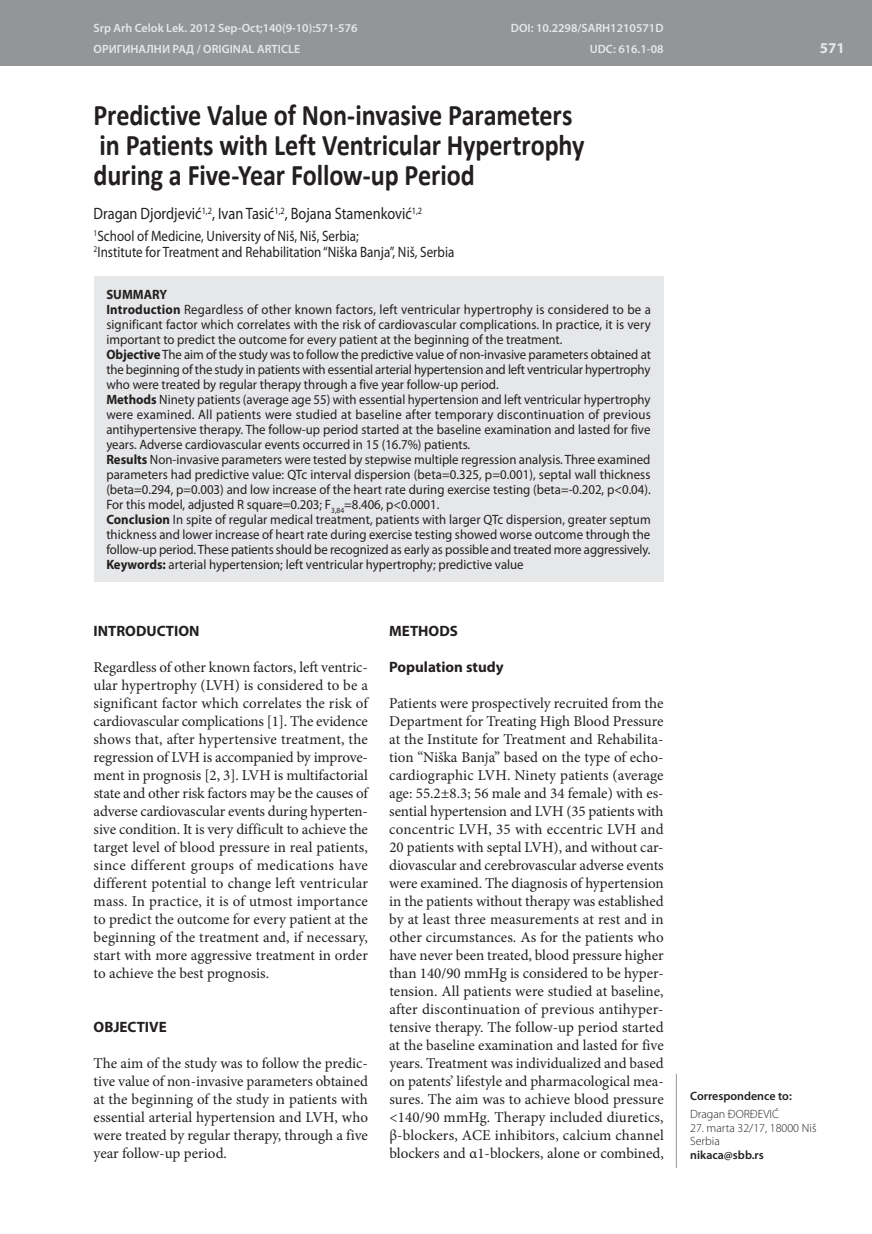
<style>
.page{position:relative;width:872px;height:1234px;background:#fff}
.page>*{position:absolute;margin:0;border:0;box-sizing:border-box;transform-origin:0 0}
.t1{font:700 30px/30px "Calibri";letter-spacing:-.005em;color:#231f20;scale:.87 1}
.t2{font:16.5px "Myriad Pro";color:#231f20;scale:.87 1}
.t3{font:15px/18px "Minion Pro";color:#231f20;text-align:justify}
.t4{font:15px/15.8px "Myriad Pro";color:#231f20;scale:.87 1}
.t5{font:700 15px "Myriad Pro";color:#231f20}
.t6{font:700 15px "Myriad Pro";color:#e6e7e9}
.t7{font:13.5px/15px "Myriad Pro";color:#231f20;scale:.95 1}
.t8{font:600 12px "Myriad Pro";color:#e6e7e9}
.t9{font:300 12px/13.5px "Myriad Pro";color:#231f20}
.t10{font:600 12px "Myriad Pro";color:#231f20}
.s1{font-weight:700}
</style>
<div class="page">
<div style="left:0;top:0;width:872px;height:66px;background:#939598"></div>
<hr style="left:676px;top:1073px;width:1px;height:94px;background:#939598">
<div style="left:94px;top:276px;width:569px;height:305px;background:#e6e7e9"></div>
<p class="t8" style="left:94px;top:20px;width:265px">Srp Arh Celok Lek. 2012 Sep-Oct;140(9-10):571-576</p>
<p class="t8" style="left:511px;top:20px;width:154px">DOI: 10.2298/SARH1210571D</p>
<p class="t8" style="left:94px;top:42px;width:208px">ОРИГИНАЛНИ РАД / ORIGINAL ARTICLE</p>
<p class="t8" style="left:590px;top:42px;width:75px">UDC: 616.1-08</p>
<h1 class="t1" style="left:94px;top:98px;width:566px">Predictive Value of Non-invasive Parameters in Patients with Left Ventricular Hypertrophy during a Five-Year Follow-up Period</h1>
<p class="t2" style="left:94px;top:203px;width:379px">Dragan Djordjević<sup>1,2</sup>, Ivan Tasić<sup>1,2</sup>, Bojana Stamenković<sup>1,2</sup></p>
<p class="t4" style="left:94px;top:228px;width:416px"><sup>1</sup>School of Medicine, University of Niš, Niš, Serbia;<br><sup>2</sup>Institute for Treatment and Rehabilitation “Niška Banja”, Niš, Serbia</p>
<p class="t7" style="left:106px;top:286px;width:575px"><span class="s1">SUMMARY<br>Introduction</span> Regardless of other known factors, left ventricular hypertrophy is considered to be a significant factor which correlates with the risk of cardiovascular complications. In practice, it is very important to predict the outcome for every patient at the beginning of the treatment.<br><span class="s1">Objective</span> The aim of the study was to follow the predictive value of non-invasive parameters obtained at the beginning of the study in patients with essential arterial hypertension and left ventricular hypertrophy who were treated by regular therapy through a five year follow-up period.<br><span class="s1">Methods</span> Ninety patients (average age 55) with essential hypertension and left ventricular hypertrophy were examined. All patients were studied at baseline after temporary discontinuation of previous antihypertensive therapy. The follow-up period started at the baseline examination and lasted for five years. Adverse cardiovascular events occurred in 15 (16.7%) patients.<br><span class="s1">Results</span> Non-invasive parameters were tested by stepwise multiple regression analysis. Three examined parameters had predictive value: QTc interval dispersion (beta=0.325, p=0.001), septal wall thickness (beta=0.294, p=0.003) and low increase of the heart rate during exercise testing (beta=-0.202, p&lt;0.04).<br>For this model, adjusted R square=0.203; F<sub>3,84</sub>=8.406, p&lt;0.0001.<br><span class="s1">Conclusion</span> In spite of regular medical treatment, patients with larger QTc dispersion, greater septum thickness and lower increase of heart rate during exercise testing showed worse outcome through the follow-up period. These patients should be recognized as early as possible and treated more aggressively.<br><span class="s1">Keywords:</span> arterial hypertension; left ventricular hypertrophy; predictive value</p>
<p class="t5" style="left:94px;top:621px;width:107px">INTRODUCTION</p>
<p class="t3" style="left:94px;top:658px;width:276px">Regardless of other known factors, left ventric&shy;ular hypertrophy (LVH) is considered to be a significant factor which correlates the risk of cardiovascular complications [1]. The evidence shows that, after hypertensive treatment, the regression of LVH is accompanied by improve&shy;ment in prognosis [2, 3]. LVH is multifactorial state and other risk factors may be the causes of adverse cardiovascular events during hyperten&shy;sive condition. It is very difficult to achieve the target level of blood pressure in real patients, since different groups of medications have different potential to change left ventricular mass. In practice, it is of utmost importance to predict the outcome for every patient at the beginning of the treatment and, if necessary, start with more aggressive treatment in order to achieve the best prognosis.</p>
<p class="t5" style="left:94px;top:1017px;width:75px">OBJECTIVE</p>
<p class="t3" style="left:94px;top:1054px;width:276px">The aim of the study was to follow the predic&shy;tive value of non-invasive parameters obtained at the beginning of the study in patients with essential arterial hypertension and LVH, who were treated by regular therapy, through a five year follow-up period.</p>
<p class="t5" style="left:389px;top:621px;width:70px">METHODS</p>
<p class="t5" style="left:389px;top:657px;width:116px">Population study</p>
<p class="t3" style="left:389px;top:694px;width:276px">Patients were prospectively recruited from the Department for Treating High Blood Pressure at the Institute for Treatment and Rehabilita&shy;tion “Niška Banja” based on the type of echo&shy;cardiographic LVH. Ninety patients (average age: 55.2±8.3; 56 male and 34 female) with es&shy;sential hypertension and LVH (35 patients with concentric LVH, 35 with eccentric LVH and 20 patients with septal LVH), and without car&shy;diovascular and cerebrovascular adverse events were examined. The diagnosis of hypertension in the patients without therapy was established by at least three measurements at rest and in other circumstances. As for the patients who have never been treated, blood pressure higher than 140/90 mmHg is considered to be hyper&shy;tension. All patients were studied at baseline, after discontinuation of previous antihyper&shy;tensive therapy. The follow-up period started at the baseline examination and lasted for five years. Treatment was individualized and based on patents’ lifestyle and pharmacological mea&shy;sures. The aim was to achieve blood pressure &lt;140/90 mmHg. Therapy included diuretics, β-blockers, ACE inhibitors, calcium channel blockers and α1-blockers, alone or combined,</p>
<p class="t6" style="left:820px;top:38px;width:26px">571</p>
<p class="t10" style="left:690px;top:1088px;width:103px">Correspondence to:</p>
<p class="t9" style="left:690px;top:1107px;width:90px">Dragan ĐORĐEVIĆ</p>
<p class="t9" style="left:690px;top:1120px;width:128px">27. marta 32/17, 18000 Niš<br>Serbia</p>
<p class="t10" style="left:690px;top:1146px;width:75px">nikaca@sbb.rs</p>
</div>
